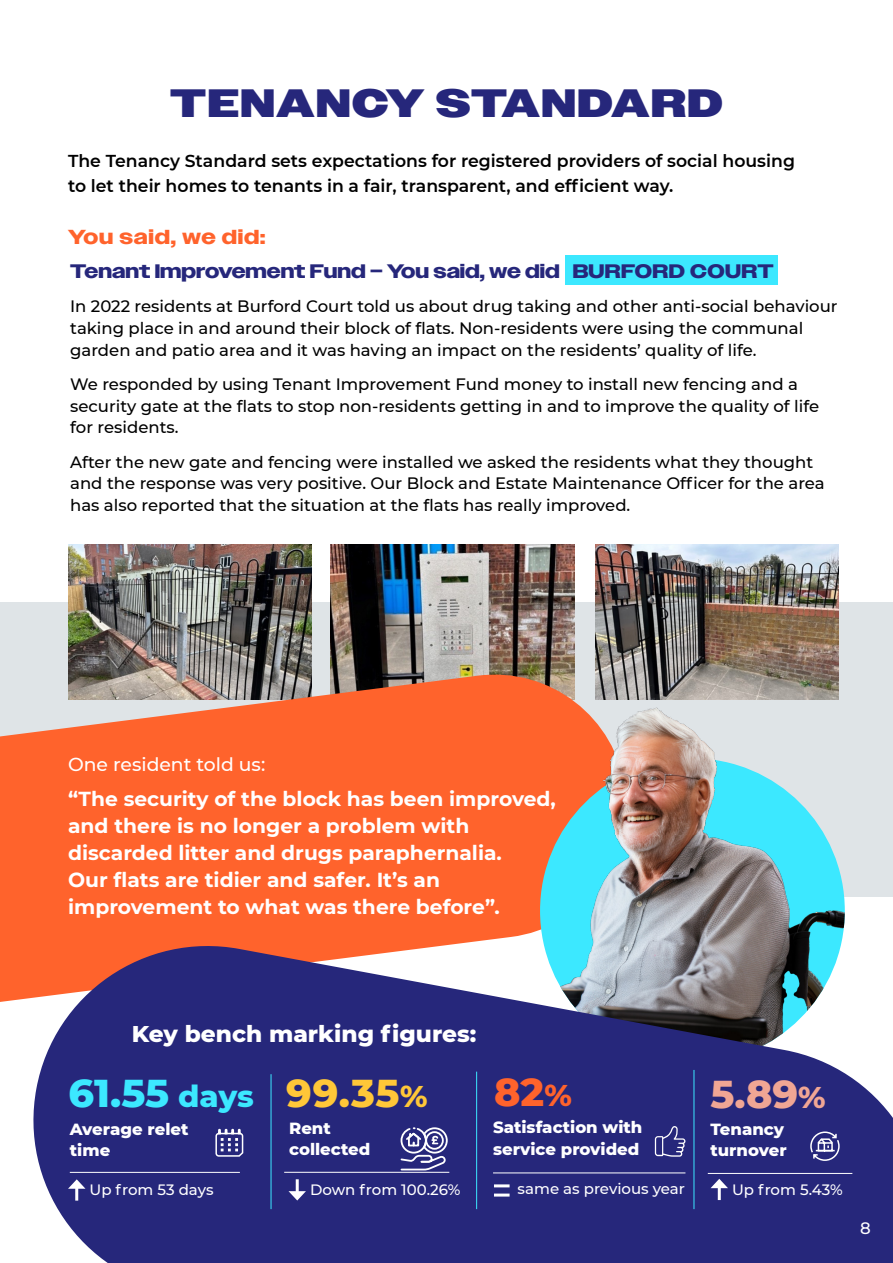
<style>
.page{position:relative;width:893px;height:1263px;background:#fff}
.page>*{position:absolute;margin:0;border:0;box-sizing:border-box;transform-origin:0 0}
.t1{font:900 39.6px "Owners Wide";letter-spacing:.04em;color:#26277b}
.t2{font:800 39.6px "Montserrat";color:#3ce8ff}
.t3{font:800 39.6px "Montserrat";color:#ffc738}
.t4{font:800 39.6px "Montserrat";color:#f0a694}
.t5{font:800 39.6px "Montserrat";color:#ff632c}
.t6{font:800 23.25px "Montserrat";color:#fff}
.t7{font:700 20.25px/26.8px "Montserrat";color:#fff}
.t8{font:700 20.25px "Owners Wide";letter-spacing:.04em;color:#ff632c}
.t9{font:700 19.5px "Owners Wide";color:#26277b}
.t10{font:500 18.75px "Montserrat";color:#fff}
.t11{font:600 17.25px/24.6px "Montserrat";color:#000}
.t12{font:500 16.5px/21.6px "Montserrat";color:#000}
.t13{font:800 16.5px/21.6px "Montserrat";color:#fff}
.t14{font:500 16.5px "Montserrat";color:#fff}
.t15{font:500 15px "Montserrat";color:#fff}
.s1{font-size:30.6px}
</style>
<div class="page">
<div style="left:0;top:602px;width:893px;height:295px;background:#dfe4e7"></div>
<img style="left:68px;top:544px;width:243px;height:122px">
<img style="left:331px;top:544px;width:243px;height:122px">
<img style="left:595px;top:544px;width:243px;height:155px">
<svg style="left:0;top:666px;width:634px;height:336px;background:#f26d3e"></svg>
<img style="left:540px;top:758px;width:305px;height:305px;border-radius:152px">
<img style="left:587px;top:700px;width:197px;height:135px">
<svg style="left:19px;top:931px;width:874px;height:332px;background:#4e4886"></svg>
<div style="left:566px;top:255px;width:212px;height:30px;background:#3ce8ff"></div>
<hr style="left:271px;top:1074px;width:1px;height:135px;background:#3ce8ff">
<hr style="left:476px;top:1071px;width:1px;height:138px;background:#3ce8ff">
<hr style="left:694px;top:1070px;width:1px;height:139px;background:#3ce8ff">
<hr style="left:458px;top:1090px;width:1px;height:119px;background:#26277b">
<hr style="left:75px;top:1186px;width:3px;height:14px;background:#fff">
<svg style="left:68px;top:1179px;width:17px;height:10px"></svg>
<hr style="left:70px;top:1172px;width:170px;height:1px;background:#fff">
<hr style="left:296px;top:1179px;width:3px;height:15px;background:#fff">
<svg style="left:288px;top:1191px;width:18px;height:9px"></svg>
<hr style="left:284px;top:1172px;width:165px;height:1px;background:#fff">
<hr style="left:494px;top:1184px;width:16px;height:3px;background:#fff">
<hr style="left:494px;top:1193px;width:16px;height:3px;background:#fff">
<hr style="left:493px;top:1172px;width:192px;height:1px;background:#fff">
<hr style="left:718px;top:1185px;width:3px;height:15px;background:#fff">
<svg style="left:711px;top:1179px;width:17px;height:9px"></svg>
<hr style="left:708px;top:1173px;width:144px;height:1px;background:#fff">
<svg style="left:215px;top:1128px;width:29px;height:29px"></svg>
<svg style="left:655px;top:1126px;width:30px;height:31px"></svg>
<svg style="left:809px;top:917px;width:31px;height:346px"></svg>
<svg style="left:399px;top:1126px;width:50px;height:45px"></svg>
<h1 class="t1" style="left:170px;top:80px;width:554px">TENANCY STANDARD</h1>
<p class="t11" style="left:68px;top:148px;width:728px">The Tenancy Standard sets expectations for registered providers of social housing to let their homes to tenants in a fair, transparent, and efficient way.</p>
<p class="t8" style="left:68px;top:225px;width:199px">You said, we did:</p>
<p class="t9" style="left:70px;top:260px;width:705px">Tenant Improvement Fund – You said, we did BURFORD COURT</p>
<p class="t12" style="left:70px;top:295px;width:769px">In 2022 residents at Burford Court told us about drug taking and other anti-social behaviour taking place in and around their block of flats. Non-residents were using the communal garden and patio area and it was having an impact on the residents’ quality of life.</p>
<p class="t12" style="left:70px;top:373px;width:750px">We responded by using Tenant Improvement Fund money to install new fencing and a security gate at the flats to stop non-residents getting in and to improve the quality of life for residents.</p>
<p class="t12" style="left:70px;top:450px;width:756px">After the new gate and fencing were installed we asked the residents what they thought and the response was very positive. Our Block and Estate Maintenance Officer for the area has also reported that the situation at the flats has really improved.</p>
<p class="t10" style="left:68px;top:751px;width:199px">One resident told us:</p>
<p class="t7" style="left:68px;top:784px;width:489px">“The security of the block has been improved, and there is no longer a problem with discarded litter and drugs paraphernalia.<br>Our flats are tidier and safer. It’s an improvement to what was there before”.</p>
<h2 class="t6" style="left:132px;top:1017px;width:346px">Key bench marking figures:</h2>
<h1 class="t2" style="left:68px;top:1064px;width:187px">61.55 <span class="s1">days</span></h1>
<p class="t13" style="left:70px;top:1117px;width:120px">Average relet time</p>
<p class="t15" style="left:90px;top:1179px;width:126px">Up from 53 days</p>
<h1 class="t3" style="left:286px;top:1064px;width:143px">99.35<span class="s1">%</span></h1>
<p class="t13" style="left:289px;top:1116px;width:83px">Rent collected</p>
<p class="t15" style="left:310px;top:1179px;width:152px">Down from 100.26%</p>
<h1 class="t5" style="left:494px;top:1063px;width:79px">82<span class="s1">%</span></h1>
<p class="t13" style="left:493px;top:1115px;width:151px">Satisfaction with service provided</p>
<p class="t15" style="left:518px;top:1179px;width:169px">same as previous year</p>
<h1 class="t4" style="left:710px;top:1065px;width:117px">5.89<span class="s1">%</span></h1>
<p class="t13" style="left:710px;top:1117px;width:78px">Tenancy turnover</p>
<p class="t15" style="left:732px;top:1179px;width:112px">Up from 5.43%</p>
<p class="t14" style="left:860px;top:1217px;width:12px">8</p>
</div>
